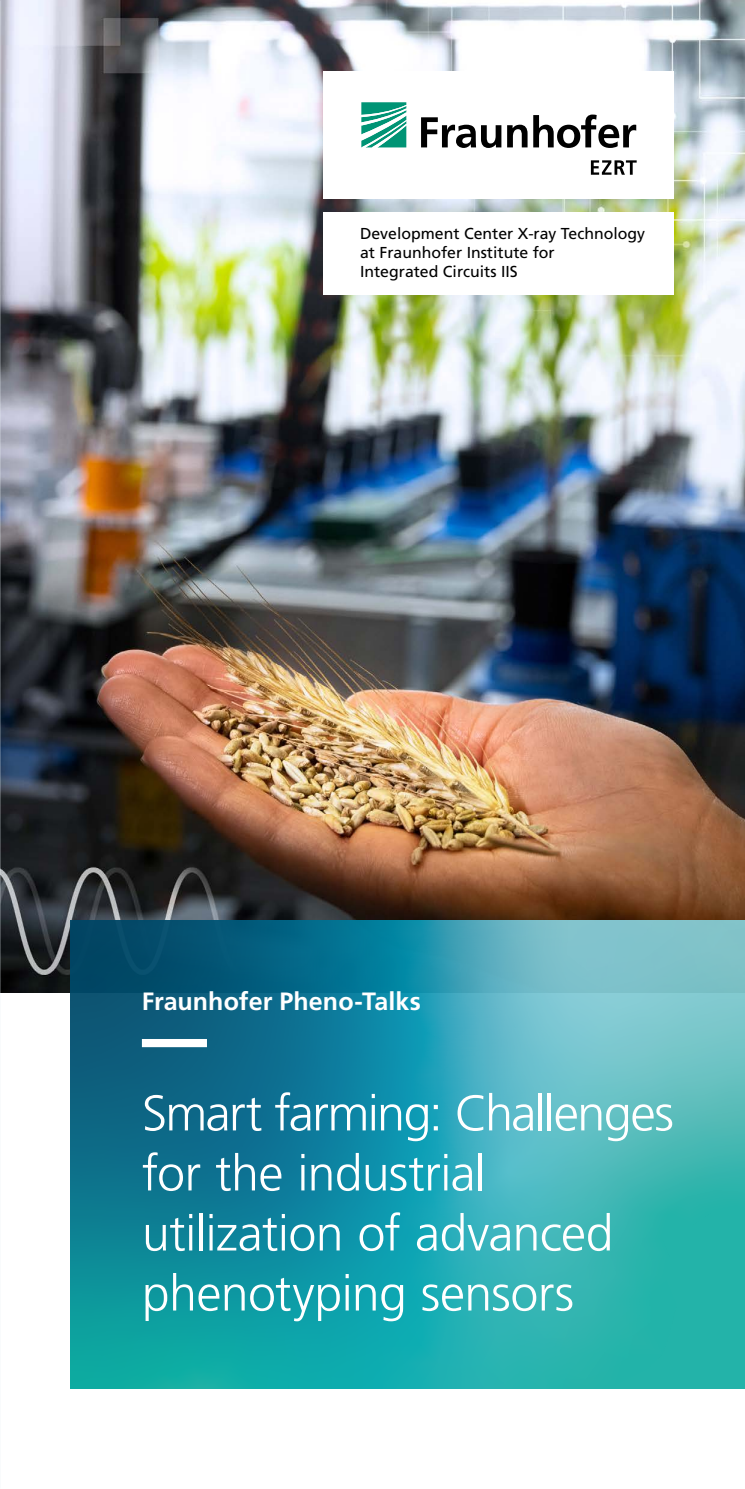
<style>
.page{position:relative;width:745px;height:1489px;background:#fff}
.page>*{position:absolute;margin:0;border:0;box-sizing:border-box;transform-origin:0 0}
.t1{font:300 50px/60px "Frutiger LT Com";letter-spacing:-.015em;color:#fff}
.t2{font:700 25px "Frutiger LT Com";color:#fff}
.t3{font:15.75px/19px "Frutiger LT Com";color:#000}
</style>
<div class="page">
<img style="left:0;top:0;width:744px;height:992px">
<svg style="left:71px;top:920px;width:673px;height:468px;background:#289aa8"></svg>
<div style="left:323px;top:71px;width:350px;height:127px;background:#fff"></div>
<div style="left:323px;top:212px;width:350px;height:82px;background:#fff"></div>
<svg style="left:361px;top:102px;width:45px;height:45px"></svg>
<svg style="left:421px;top:114px;width:214px;height:34px"></svg>
<svg style="left:590px;top:160px;width:46px;height:15px"></svg>
<svg style="left:142px;top:1038px;width:531px;height:9px;background:#50a7bb"></svg>
<p class="t3" style="left:360px;top:224px;width:286px">Development Center X-ray Technology at Fraunhofer Institute for<br>Integrated Circuits IIS</p>
<p class="t2" style="left:142px;top:986px;width:280px">Fraunhofer Pheno-Talks</p>
<p class="t1" style="left:142px;top:1083px;width:533px">Smart farming: Challenges for the industrial utilization of advanced phenotyping sensors</p>
</div>
